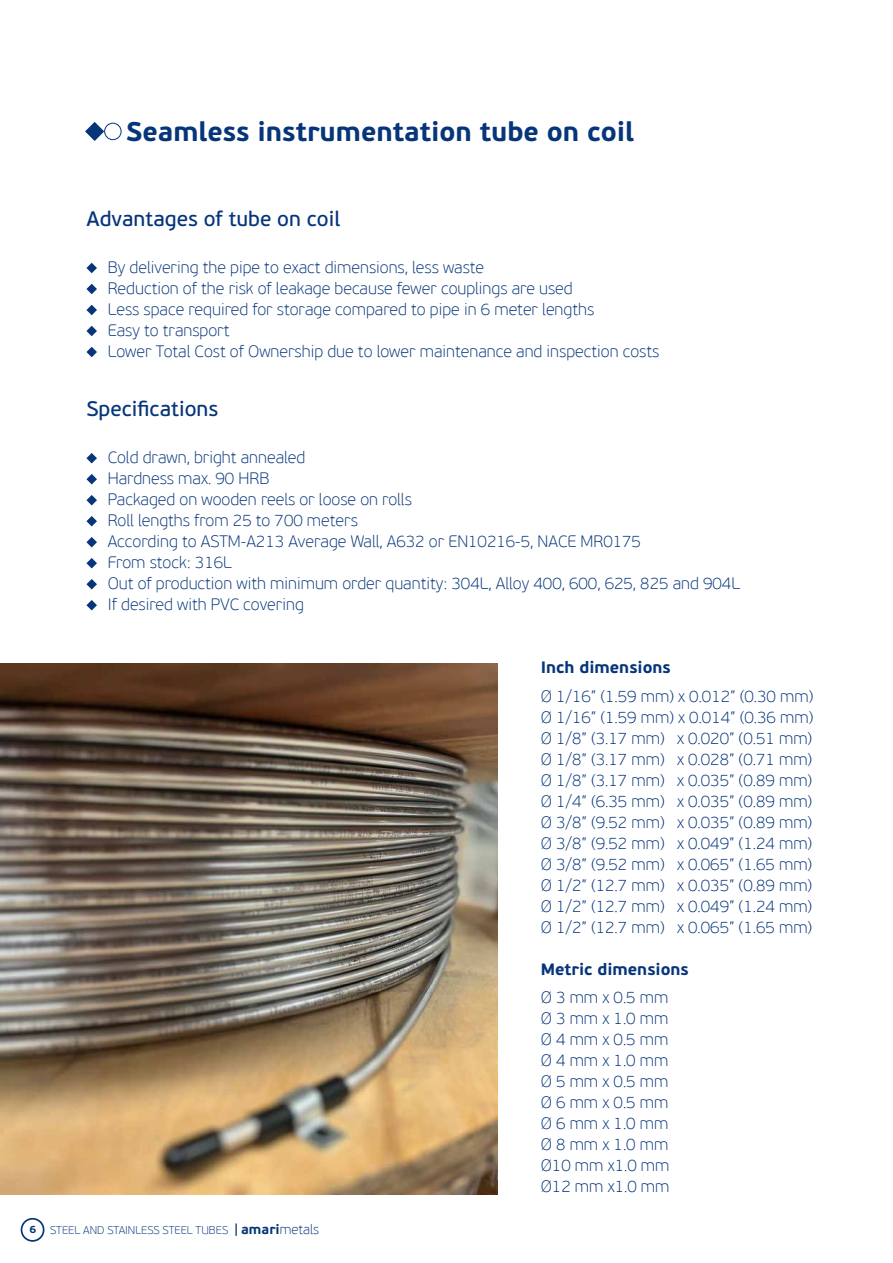
<style>
.page{position:relative;width:893px;height:1263px;background:#fff}
.page>*{position:absolute;margin:0;border:0;box-sizing:border-box;transform-origin:0 0}
.t1{font:700 27px "PF Beau Sans Pro";color:#06357a}
.t2{font:21px "PF Beau Sans Pro Bbook";color:#06357a}
.t3{font:100 16.5px/21px "PF Beau Sans Pro";color:#06357a}
.t4{font:700 16.5px "PF Beau Sans Pro";color:#06357a}
.t5{font:100 11.25px "PF Beau Sans Pro";color:#06357a}
.s1{font-weight:700;font-size:10.5px}
.s2{font-family:"PF Beau Sans Pro Bbook";font-weight:400;font-size:13.5px}
.s3{font-weight:700;font-size:13.5px}
.s4{font-size:13.5px}
</style>
<div class="page">
<div style="left:21px;top:1218px;width:23px;height:24px;border:2px solid #06357a;border-radius:50%"></div>
<svg style="left:85px;top:122px;width:19px;height:19px"></svg>
<div style="left:104px;top:123px;width:17px;height:17px;border:1px solid #06357a;border-radius:50%"></div>
<svg style="left:86px;top:263px;width:11px;height:10px"></svg>
<svg style="left:86px;top:284px;width:11px;height:10px"></svg>
<svg style="left:86px;top:305px;width:11px;height:10px"></svg>
<svg style="left:86px;top:326px;width:11px;height:10px"></svg>
<svg style="left:86px;top:347px;width:11px;height:10px"></svg>
<svg style="left:86px;top:453px;width:11px;height:10px"></svg>
<svg style="left:86px;top:474px;width:11px;height:10px"></svg>
<svg style="left:86px;top:495px;width:11px;height:10px"></svg>
<svg style="left:86px;top:516px;width:11px;height:10px"></svg>
<svg style="left:86px;top:537px;width:11px;height:10px"></svg>
<svg style="left:86px;top:558px;width:11px;height:10px"></svg>
<svg style="left:86px;top:579px;width:11px;height:10px"></svg>
<svg style="left:86px;top:600px;width:11px;height:10px"></svg>
<hr style="left:892px;top:50px;width:1px;height:38px;background:#06357a">
<img style="left:0;top:663px;width:498px;height:532px">
<h1 class="t1" style="left:126px;top:115px;width:509px">Seamless instrumentation tube on coil</h1>
<p class="t2" style="left:86px;top:207px;width:255px">Advantages of tube on coil</p>
<p class="t3" style="left:108px;top:257px;width:553px">By delivering the pipe to exact dimensions, less waste<br>Reduction of the risk of leakage because fewer couplings are used<br>Less space required for storage compared to pipe in 6 meter lengths<br>Easy to transport<br>Lower Total Cost of Ownership due to lower maintenance and inspection costs</p>
<p class="t2" style="left:86px;top:397px;width:133px">Specifications</p>
<p class="t3" style="left:108px;top:447px;width:634px">Cold drawn, bright annealed<br>Hardness max. 90 HRB<br>Packaged on wooden reels or loose on rolls<br>Roll lengths from 25 to 700 meters<br>According to ASTM-A213 Average Wall, A632 or EN10216-5, NACE MR0175<br>From stock: 316L<br>Out of production with minimum order quantity: 304L, Alloy 400, 600, 625, 825 and 904L If desired with PVC covering</p>
<p class="t5" style="left:29px;top:1223px;width:291px"><span class="s1">6</span> STEEL AND STAINLESS STEEL TUBES <span class="s2">|</span> <span class="s3">amari</span><span class="s4">metals</span></p>
<p class="t4" style="left:541px;top:657px;width:132px">Inch dimensions</p>
<p class="t3" style="left:541px;top:686px;width:274px;text-align:justify">Ø 1/16” (1.59 mm) x 0.012” (0.30 mm)<br>Ø 1/16” (1.59 mm) x 0.014” (0.36 mm)<br>Ø 1/8” (3.17 mm) x 0.020” (0.51 mm)<br>Ø 1/8” (3.17 mm) x 0.028” (0.71 mm)<br>Ø 1/8” (3.17 mm) x 0.035” (0.89 mm)<br>Ø 1/4” (6.35 mm) x 0.035” (0.89 mm)<br>Ø 3/8” (9.52 mm) x 0.035” (0.89 mm)<br>Ø 3/8” (9.52 mm) x 0.049” (1.24 mm)<br>Ø 3/8” (9.52 mm) x 0.065” (1.65 mm)<br>Ø 1/2” (12.7 mm) x 0.035” (0.89 mm)<br>Ø 1/2” (12.7 mm) x 0.049” (1.24 mm)<br>Ø 1/2” (12.7 mm) x 0.065” (1.65 mm)</p>
<p class="t4" style="left:541px;top:959px;width:150px">Metric dimensions</p>
<p class="t3" style="left:541px;top:987px;width:130px;text-align:justify">Ø 3 mm x 0.5 mm Ø 3 mm x 1.0 mm Ø 4 mm x 0.5 mm Ø 4 mm x 1.0 mm Ø 5 mm x 0.5 mm Ø 6 mm x 0.5 mm Ø 6 mm x 1.0 mm Ø 8 mm x 1.0 mm Ø10 mm x1.0 mm Ø12 mm x1.0 mm</p>
</div>
